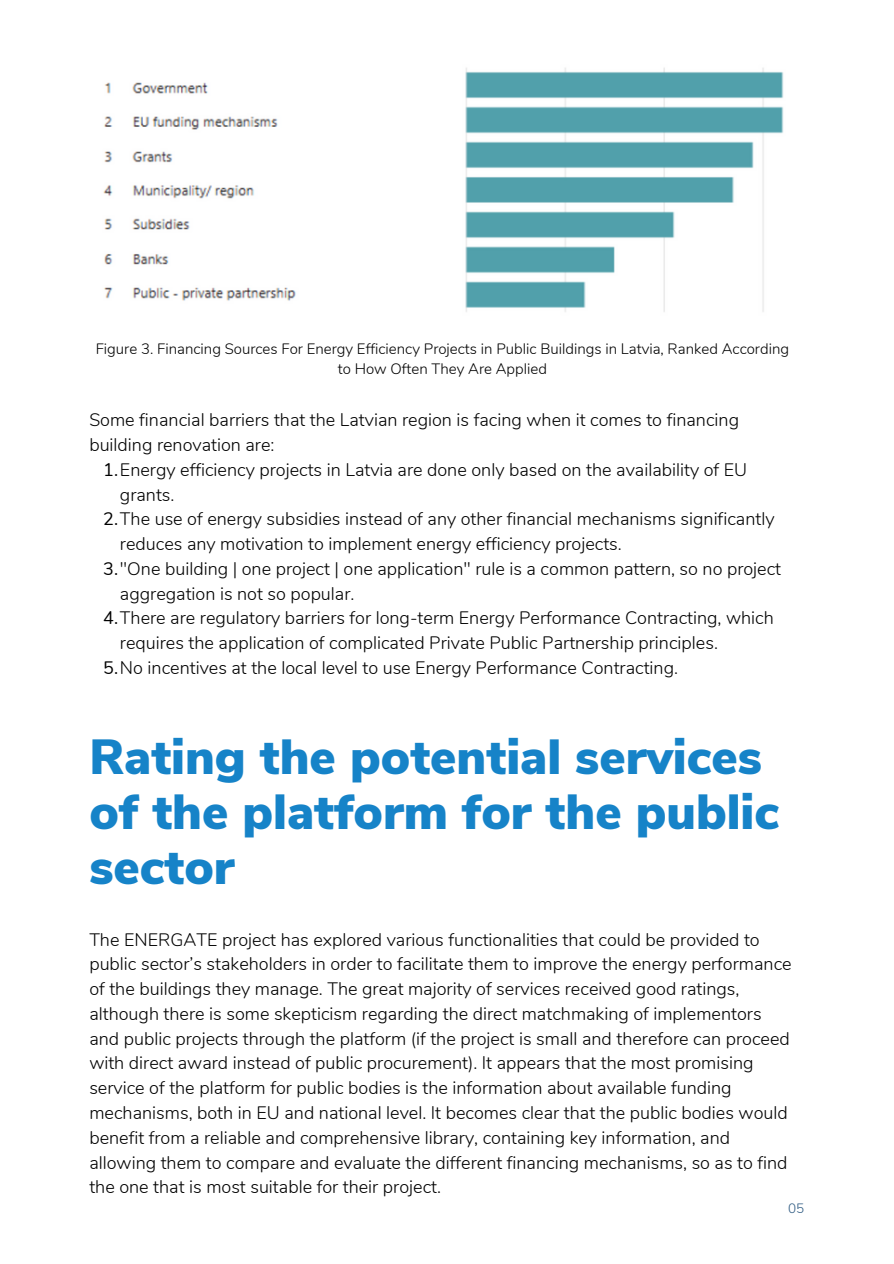
<style>
.page{position:relative;width:894px;height:1264px;background:#fff}
.page>*{position:absolute;margin:0;border:0;box-sizing:border-box;transform-origin:0 0}
.t1{font:900 49.2px/55.2px "Nunito Sans";color:#1683c8}
.t2{font:300 18px/24.8px "Nunito";color:#000}
.t3{font:300 15px/20.2px "Nunito";color:#000;text-align:center}
.t4{font:300 13.5px "Nunito";color:#305c83}
.s1{font-weight:400}
</style>
<div class="page">
<img style="left:103px;top:68px;width:681px;height:244px">
<p class="t3" style="left:96px;top:339px;width:694px">Figure 3. Financing Sources For Energy Efficiency Projects in Public Buildings in Latvia, Ranked According to How Often They Are Applied</p>
<p class="t2" style="left:89px;top:408px;width:651px">Some financial barriers that the Latvian region is facing when it comes to financing building renovation are:</p>
<h2 class="t2" style="left:120px;top:457px;width:628px;text-indent:-17px"><span class="s1">1.</span>Energy efficiency projects in Latvia are done only based on the availability of EU grants.</h2>
<p class="t2" style="left:120px;top:507px;width:656px;text-indent:-17px"><span class="s1">2.</span>The use of energy subsidies instead of any other financial mechanisms significantly reduces any motivation to implement energy efficiency projects.</p>
<p class="t2" style="left:120px;top:556px;width:662px;text-indent:-17px"><span class="s1">3.</span>"One building | one project | one application" rule is a common pattern, so no project aggregation is not so popular.</p>
<p class="t2" style="left:120px;top:606px;width:655px;text-indent:-17px"><span class="s1">4.</span>There are regulatory barriers for long-term Energy Performance Contracting, which requires the application of complicated Private Public Partnership principles.</p>
<p class="t2" style="left:103px;top:655px;width:576px"><span class="s1">5.</span>No incentives at the local level to use Energy Performance Contracting.</p>
<h1 class="t1" style="left:89px;top:730px;width:691px">Rating the potential services of the platform for the public sector</h1>
<h2 class="t2" style="left:89px;top:927px;width:703px">The ENERGATE project has explored various functionalities that could be provided to public sector’s stakeholders in order to facilitate them to improve the energy performance of the buildings they manage. The great majority of services received good ratings, although there is some skepticism regarding the direct matchmaking of implementors and public projects through the platform (if the project is small and therefore can proceed with direct award instead of public procurement). It appears that the most promising service of the platform for public bodies is the information about available funding mechanisms, both in EU and national level. It becomes clear that the public bodies would benefit from a reliable and comprehensive library, containing key information, and allowing them to compare and evaluate the different financing mechanisms, so as to find the one that is most suitable for their project.</h2>
<p class="t4" style="left:787px;top:1199px;width:18px">05</p>
</div>
